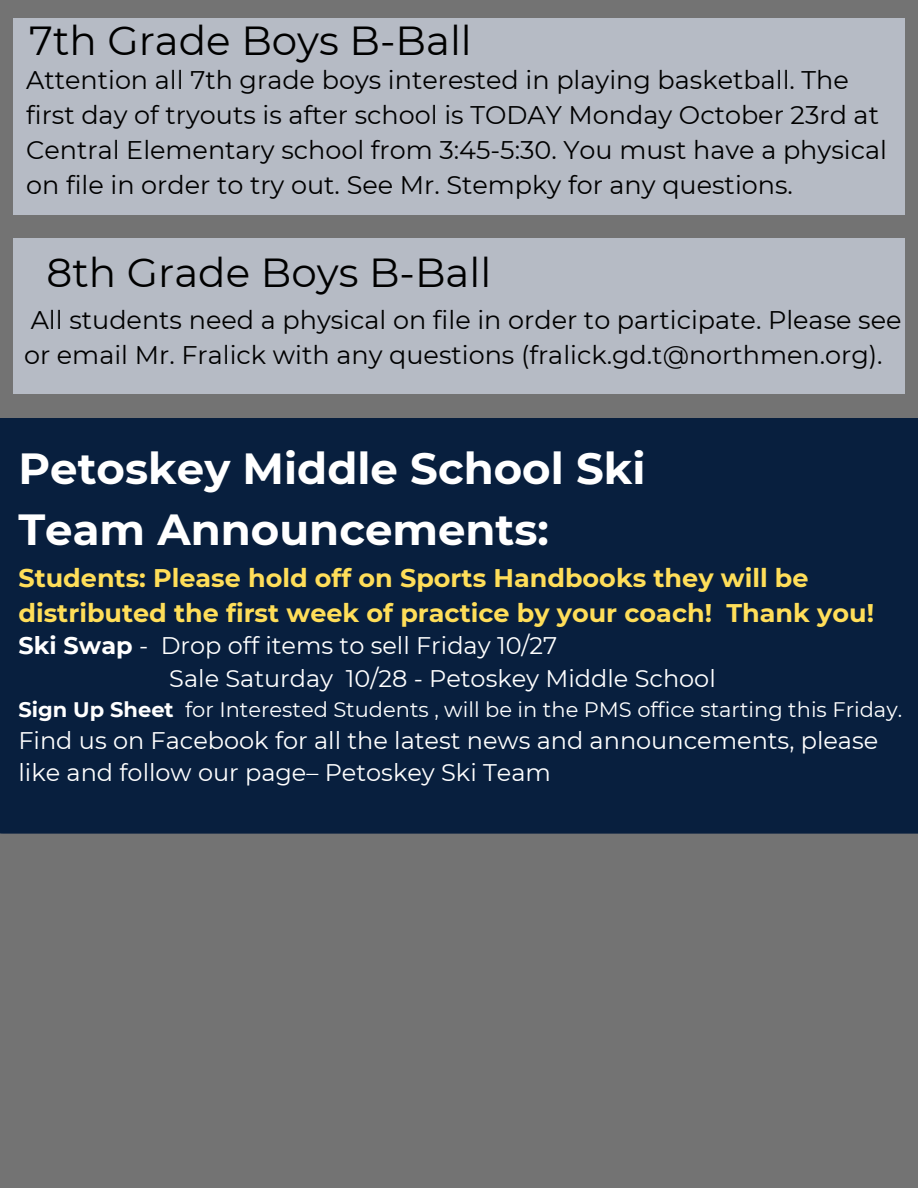
<style>
.page{position:relative;width:918px;height:1188px;background:#737373}
.page>*{position:absolute;margin:0;border:0;box-sizing:border-box;transform-origin:0 0}
.t1{font:700 43.5px "Montserrat";color:#fff}
.t2{font:40.5px "Montserrat";color:#000}
.t3{font:25.5px/34.8px "Montserrat";color:#000}
.t4{font:700 25.5px/34.8px "Montserrat";color:#ffde59}
.t5{font:24px/32.7px "Montserrat";color:#fff}
.t6{font:21px "Montserrat";color:#fff}
.s1{font-weight:700}
</style>
<div class="page">
<div style="left:13px;top:18px;width:892px;height:197px;background:#b6bbc5"></div>
<div style="left:0;top:418px;width:918px;height:416px;background:#081f3e"></div>
<div style="left:13px;top:238px;width:892px;height:156px;background:#b6bbc5"></div>
<p class="t2" style="left:29px;top:16px;width:444px">7th Grade Boys B-Ball</p>
<p class="t3" style="left:26px;top:63px;width:862px">Attention all 7th grade boys interested in playing basketball. The first day of tryouts is after school is TODAY Monday October 23rd at Central Elementary school from 3:45-5:30. You must have a physical on file in order to try out. See Mr. Stempky for any questions.</p>
<p class="t2" style="left:47px;top:248px;width:446px">8th Grade Boys B-Ball</p>
<p class="t3" style="left:24px;top:303px;width:879px">All students need a physical on file in order to participate. Please see or email Mr. Fralick with any questions (fralick.gd.t@northmen.org).</p>
<p class="t1" style="left:18px;top:442px;width:629px">Petoskey Middle School Ski</p>
<p class="t1" style="left:18px;top:503px;width:532px">Team Announcements:</p>
<p class="t4" style="left:18px;top:560px;width:857px">Students: Please hold off on Sports Handbooks they will be distributed the first week of practice by your coach! Thank you!</p>
<p class="t5" style="left:18px;top:629px;width:540px"><span class="s1">Ski Swap</span> - Drop off items to sell Friday 10/27</p>
<p class="t5" style="left:169px;top:662px;width:548px">Sale Saturday 10/28 - Petoskey Middle School</p>
<p class="t6" style="left:18px;top:697px;width:885px"><span class="s1">Sign Up Sheet</span> for Interested Students , will be in the PMS office starting this Friday.</p>
<p class="t5" style="left:18px;top:724px;width:861px">Find us on Facebook for all the latest news and announcements, please like and follow our page– Petoskey Ski Team</p>
</div>
